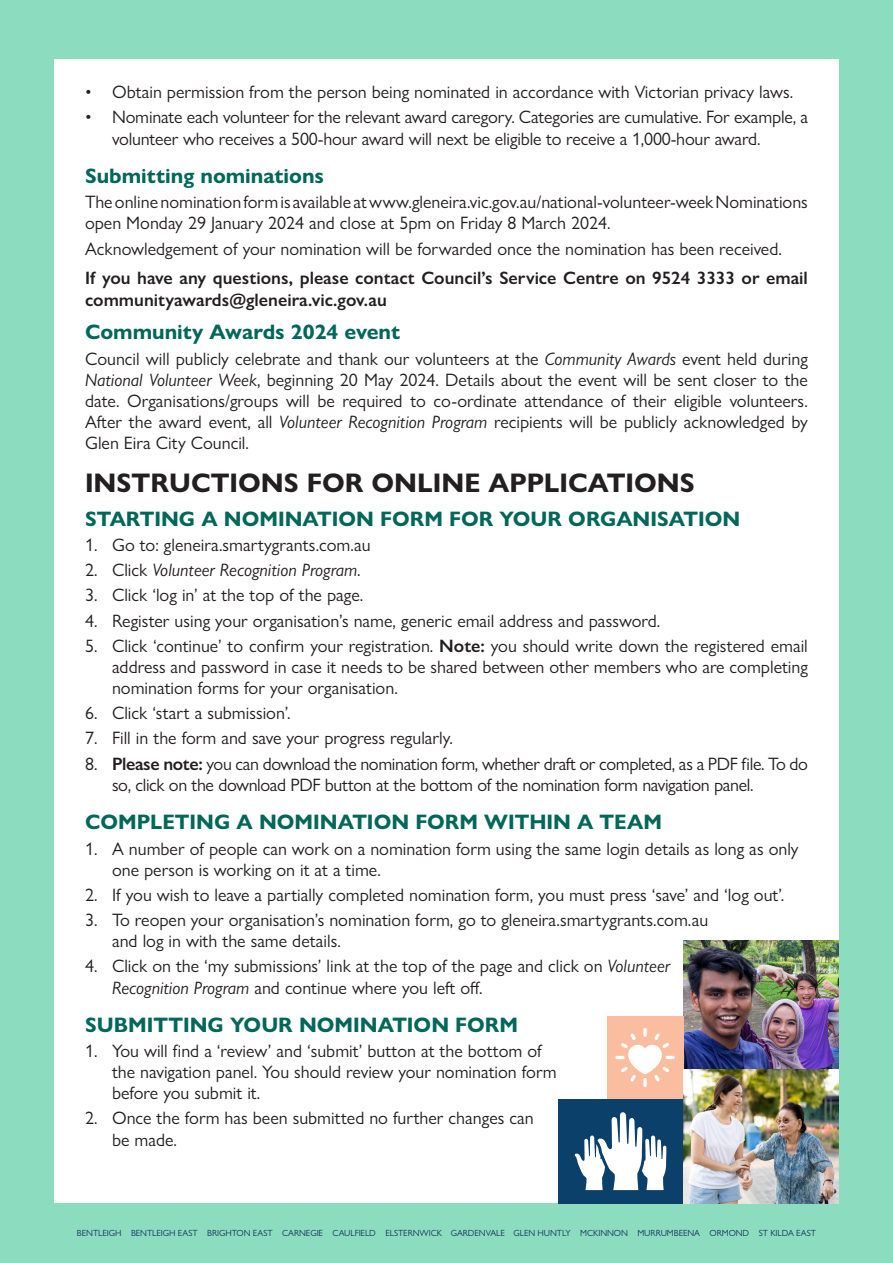
<style>
.page{position:relative;width:893px;height:1263px;background:#8cddc0}
.page>*{position:absolute;margin:0;border:0;box-sizing:border-box;transform-origin:0 0}
.t1{font:700 27px "Gill Sans Nova";color:#231f20}
.subheading{font:700 21px "Gill Sans Nova";color:#016759}
.t2{font:18px/21px "Gill Sans Nova";color:#231f20}
.t3{font:18px/21.6px "Gill Sans Nova";letter-spacing:-.02em;color:#231f20}
.t4{font:600 18px/21.6px "Gill Sans Nova";color:#231f20}
.t5{font:italic 18px "Gill Sans Nova";color:#231f20}
.t6{font:9px "Gill Sans Nova";letter-spacing:-.01em;color:#1a345d}
.s1{font-style:italic}
.s2{font-style:normal}
.s3{font-weight:600}
</style>
<div class="page">
<div style="left:54px;top:60px;width:785px;height:1143px;background:#fff"></div>
<img style="left:683px;top:941px;width:156px;height:262px">
<div style="left:558px;top:1099px;width:125px;height:104px;background:#0b406a"></div>
<div style="left:607px;top:1016px;width:76px;height:83px;background:#fabda0"></div>
<svg style="left:575px;top:1112px;width:91px;height:78px"></svg>
<svg style="left:615px;top:1028px;width:60px;height:59px"></svg>
<p class="t2" style="left:85px;top:81px;width:710px">• Obtain permission from the person being nominated in accordance with Victorian privacy laws.</p>
<p class="t2" style="left:112px;top:106px;width:697px;line-height:21.6px;text-indent:-27px">• Nominate each volunteer for the relevant award caregory. Categories are cumulative. For example, a volunteer who receives a 500-hour award will next be eligible to receive a 1,000-hour award.</p>
<p class="subheading" style="left:85px;top:163px;width:240px">Submitting nominations</p>
<p class="t2" style="left:85px;top:191px;width:724px">The online nomination form is available at www.gleneira.vic.gov.au/national-volunteer-week Nominations open Monday 29 January 2024 and close at 5pm on Friday 8 March 2024.</p>
<p class="t2" style="left:85px;top:238px;width:698px">Acknowledgement of your nomination will be forwarded once the nomination has been received.</p>
<p class="t4" style="left:85px;top:267px;width:724px">If you have any questions, please contact Council’s Service Centre on 9524 3333 or email communityawards@gleneira.vic.gov.au</p>
<p class="subheading" style="left:85px;top:319px;width:317px">Community Awards 2024 event</p>
<p class="t2" style="left:85px;top:348px;width:724px;text-align:justify">Council will publicly celebrate and thank our volunteers at the <span class="s1">Community Awards</span> event held during <span class="s1">National Volunteer Week</span>, beginning 20 May 2024. Details about the event will be sent closer to the date. Organisations/groups will be required to co-ordinate attendance of their eligible volunteers.<br>After the award event, all <span class="s1">Volunteer Recognition Program</span> recipients will be publicly acknowledged by Glen Eira City Council.</p>
<p class="t1" style="left:85px;top:466px;width:611px">INSTRUCTIONS FOR ONLINE APPLICATIONS</p>
<p class="subheading" style="left:85px;top:505px;width:657px">STARTING A NOMINATION FORM FOR YOUR ORGANISATION</p>
<p class="t2" style="left:85px;top:534px;width:287px">1. Go to: gleneira.smartygrants.com.au</p>
<p class="t5" style="left:85px;top:559px;width:277px"><span class="s2">2. Click</span> Volunteer Recognition Program<span class="s2">.</span></p>
<p class="t2" style="left:85px;top:585px;width:280px">3. Click ‘log in’ at the top of the page.</p>
<p class="t2" style="left:85px;top:610px;width:577px">4. Register using your organisation’s name, generic email address and password.</p>
<p class="t2" style="left:112px;top:635px;width:697px;text-align:justify;text-indent:-27px">5. Click ‘continue’ to confirm your registration. <span class="s3">Note:</span> you should write down the registered email address and password in case it needs to be shared between other members who are completing nomination forms for your organisation.</p>
<p class="t2" style="left:85px;top:702px;width:207px">6. Click ‘start a submission’.</p>
<p class="t2" style="left:85px;top:728px;width:370px">7. Fill in the form and save your progress regularly.</p>
<p class="t3" style="left:112px;top:753px;width:697px;text-indent:-27px">8. <span class="s3">Please note:</span> you can download the nomination form, whether draft or completed, as a PDF file. To do so, click on the download PDF button at the bottom of the nomination form navigation panel.</p>
<p class="subheading" style="left:85px;top:809px;width:578px">COMPLETING A NOMINATION FORM WITHIN A TEAM</p>
<p class="t2" style="left:112px;top:838px;width:688px;text-indent:-27px">1. A number of people can work on a nomination form using the same login details as long as only one person is working on it at a time.</p>
<p class="t2" style="left:85px;top:884px;width:701px">2. If you wish to leave a partially completed nomination form, you must press ‘save’ and ‘log out’.</p>
<p class="t2" style="left:112px;top:909px;width:598px;text-indent:-27px">3. To reopen your organisation’s nomination form, go to gleneira.smartygrants.com.au and log in with the same details.</p>
<p class="t2" style="left:112px;top:955px;width:560px;line-height:21.6px;text-indent:-27px">4. Click on the ‘my submissions’ link at the top of the page and click on <span class="s1">Volunteer<br>Recognition Program</span> and continue where you left off.</p>
<p class="subheading" style="left:85px;top:1012px;width:435px">SUBMITTING YOUR NOMINATION FORM</p>
<p class="t2" style="left:112px;top:1040px;width:446px;text-indent:-27px">1. You will find a ‘review’ and ‘submit’ button at the bottom of the navigation panel. You should review your nomination form before you submit it.</p>
<p class="t2" style="left:112px;top:1107px;width:423px;line-height:21.6px;text-indent:-27px">2. Once the form has been submitted no further changes can be made.</p>
<p class="t6" style="left:77px;top:1227px;width:740px">BENTLEIGH BENTLEIGH EAST BRIGHTON EAST CARNEGIE CAULFIELD ELSTERNWICK GARDENVALE GLEN HUNTLY MCKINNON MURRUMBEENA ORMOND ST KILDA EAST</p>
</div>
